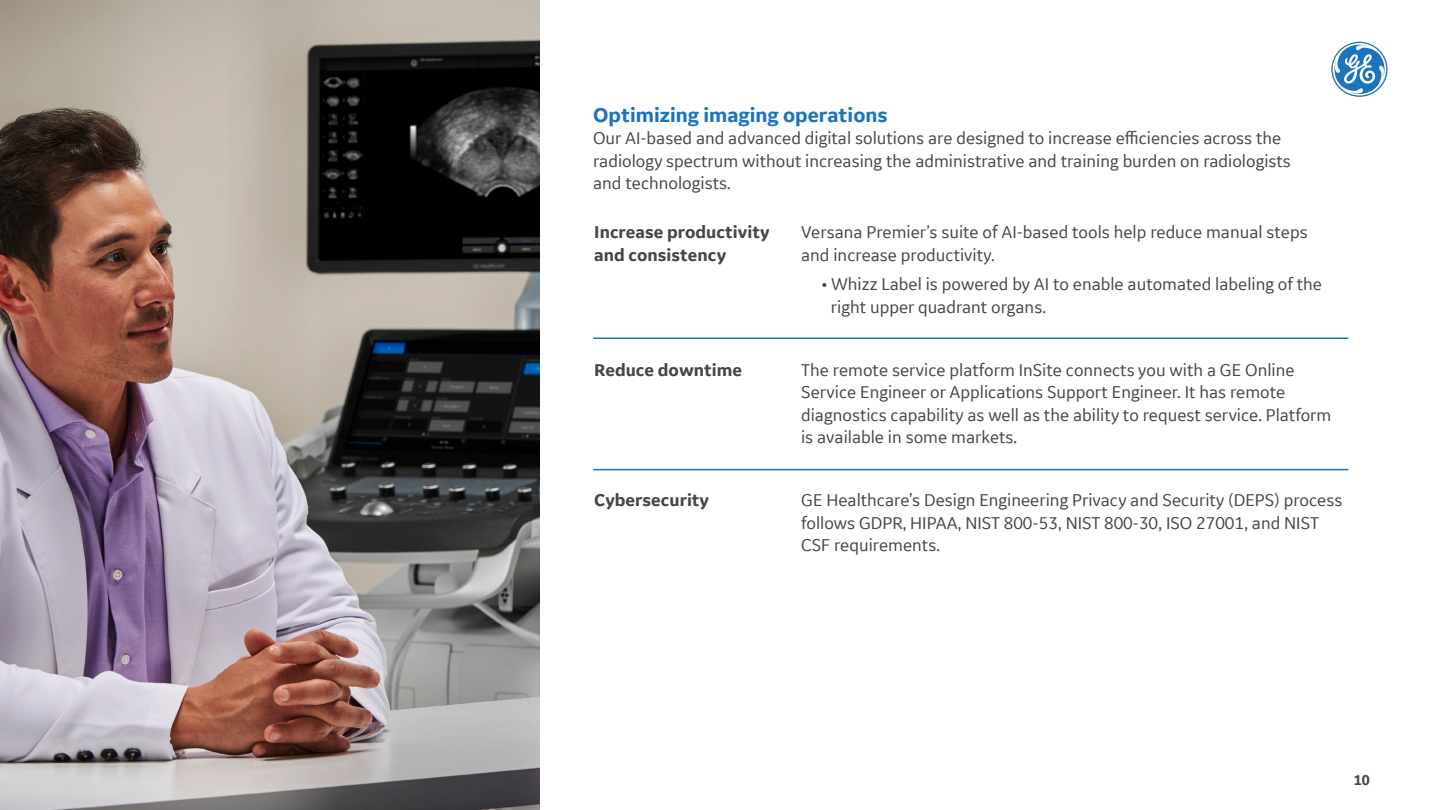
<style>
.page{position:relative;width:1437px;height:810px;background:#fff}
.page>*{position:absolute;margin:0;border:0;box-sizing:border-box;transform-origin:0 0}
.t1{font:700 21px "GE Inspira Sans";color:#1c75bc}
.t2{font:18px/22.5px "GE Inspira Sans";color:#454747}
.t3{font:700 18px/22.5px "GE Inspira Sans";color:#454747}
.t4{font:700 15px "GE Inspira Sans";color:#454747}
</style>
<div class="page">
<svg style="left:1331px;top:42px;width:56px;height:55px"></svg>
<hr style="left:593px;top:469px;width:755px;height:1px;background:#1c75bc">
<hr style="left:593px;top:338px;width:755px;height:1px;background:#1c75bc">
<img style="left:0;top:0;width:539px;height:810px">
<p class="t1" style="left:593px;top:102px;width:296px">Optimizing imaging operations</p>
<p class="t2" style="left:593px;top:126px;width:699px">Our AI-based and advanced digital solutions are designed to increase efficiencies across the radiology spectrum without increasing the administrative and training burden on radiologists and technologists.</p>
<p class="t3" style="left:594px;top:221px;width:177px">Increase productivity and consistency</p>
<p class="t2" style="left:801px;top:221px;width:508px">Versana Premier’s suite of AI-based tools help reduce manual steps and increase productivity.</p>
<p class="t2" style="left:831px;top:272px;width:492px;text-indent:-10px">• Whizz Label is powered by AI to enable automated labeling of the right upper quadrant organs.</p>
<p class="t3" style="left:594px;top:358px;width:149px">Reduce downtime</p>
<p class="t3" style="left:594px;top:488px;width:116px">Cybersecurity</p>
<p class="t2" style="left:801px;top:358px;width:532px">The remote service platform InSite connects you with a GE Online Service Engineer or Applications Support Engineer. It has remote diagnostics capability as well as the ability to request service. Platform is available in some markets.</p>
<p class="t2" style="left:801px;top:488px;width:543px">GE Healthcare’s Design Engineering Privacy and Security (DEPS) process follows GDPR, HIPAA, NIST 800-53, NIST 800-30, ISO 27001, and NIST<br>CSF requirements.</p>
<p class="t4" style="left:1353px;top:771px;width:17px">10</p>
</div>
